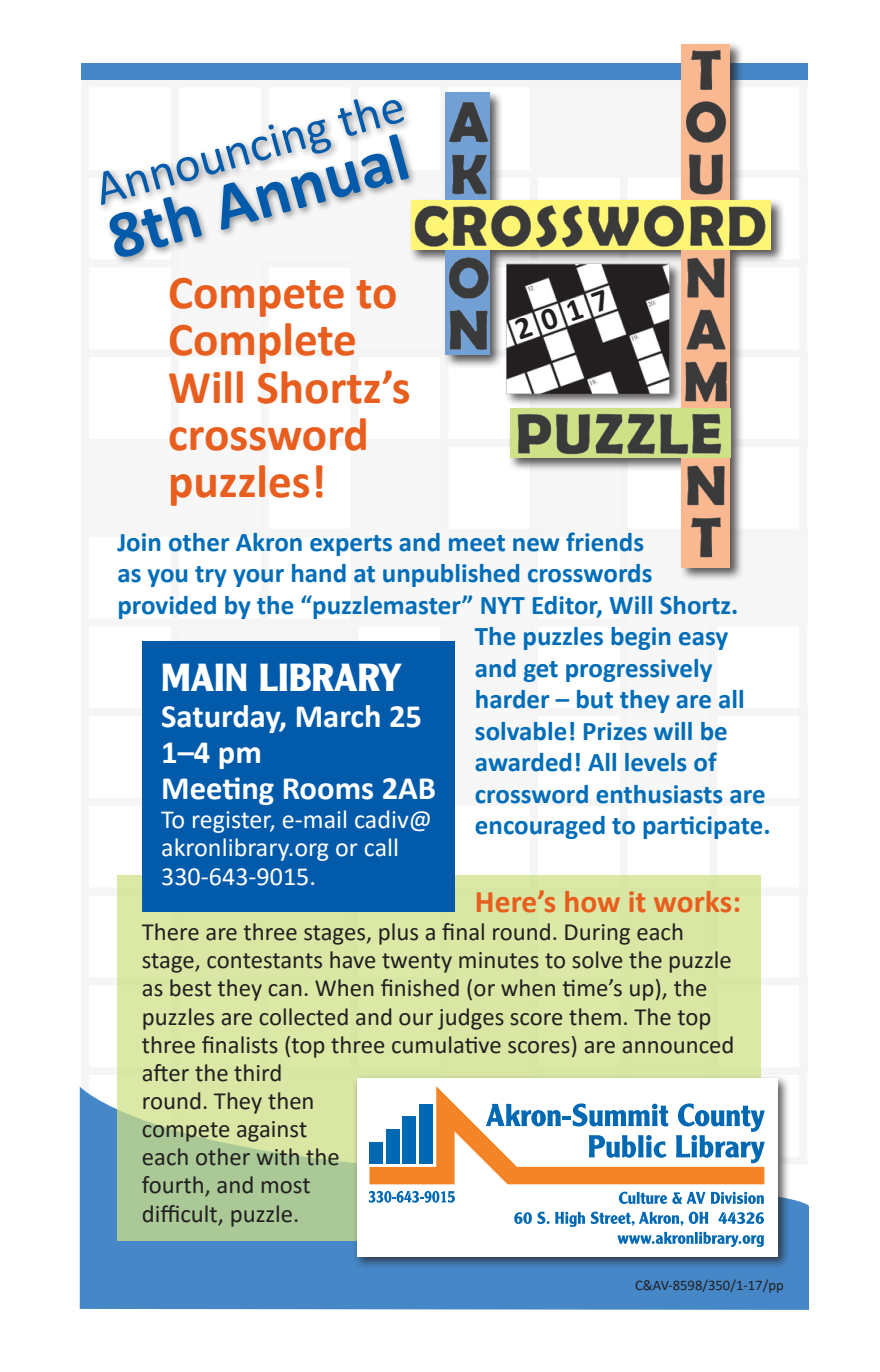
<style>
.page{position:relative;width:880px;height:1372px;background:#fff}
.page>*{position:absolute;margin:0;border:0;box-sizing:border-box;transform-origin:0 0}
.t1{font:700 67.5px "Calibri";color:#015aaa}
.t2{font:49.5px "Calibri";color:#015aaa}
.t3{font:700 47.25px/47.2px "Calibri";color:#e75e1f}
.t4{font:700 38.25px "Clearface Gothic LT Std";color:#fff}
.t5{font:700 32.62px/36px "Calibri";color:#fff}
.t6{font:700 31.5px "Calibri";color:#e75e1f}
.t7{font:700 31.5px "Calibri";color:#231f20}
.t8{font:700 27px "Calibri";color:#006db8}
.t9{font:26.1px/28.8px "Calibri";color:#fff}
.t10{font:24.75px/28.1px "Calibri";color:#231f20}
.t11{font:14.62px "Calibri";color:#231f20}
</style>
<div class="page">
<div style="left:80px;top:1184px;width:729px;height:125px;background:#4587c7"></div>
<div style="left:117px;top:875px;width:643px;height:365px;background:#aac997"></div>
<div style="left:353px;top:1074px;width:437px;height:195px;background:#231f20;opacity:.75"></div>
<div style="left:357px;top:1078px;width:420px;height:178px;background:#fff"></div>
<svg style="left:619px;top:1191px;width:86px;height:12px"></svg>
<svg style="left:711px;top:1191px;width:53px;height:12px"></svg>
<svg style="left:514px;top:1211px;width:35px;height:12px"></svg>
<svg style="left:555px;top:1211px;width:30px;height:15px"></svg>
<svg style="left:591px;top:1211px;width:117px;height:14px"></svg>
<svg style="left:718px;top:1212px;width:46px;height:11px"></svg>
<svg style="left:617px;top:1231px;width:147px;height:15px"></svg>
<svg style="left:369px;top:1190px;width:86px;height:12px"></svg>
<svg style="left:79px;top:875px;width:711px;height:309px"></svg>
<div style="left:81px;top:64px;width:726px;height:16px;background:#4587c7"></div>
<img style="left:382px;top:43px;width:426px;height:534px">
<div style="left:97px;top:96px;width:320px;height:170px;background:#231f20;opacity:.47"></div>
<div style="left:142px;top:640px;width:313px;height:271px;background:#015aaa"></div>
<p class="t2" style="left:87px;top:155px;width:320px;rotate:-15deg">Announcing the</p>
<p class="t1" style="left:96px;top:193px;width:310px;rotate:-16deg">8th Annual</p>
<p class="t3" style="left:168px;top:267px;width:244px">Compete to<br>Complete<br>Will Shortz’s crossword puzzles!</p>
<p class="t7" style="left:509px;top:309px;width:99px;rotate:-19deg">2 0 1 7</p>
<p class="t8" style="left:117px;top:522px;width:528px">Join other Akron experts and meet new friends</p>
<p class="t8" style="left:117px;top:554px;width:537px">as you try your hand at unpublished crosswords</p>
<p class="t8" style="left:117px;top:585px;width:622px">provided by the “puzzlemaster” NYT Editor, Will Shortz.</p>
<p class="t8" style="left:475px;top:617px;width:255px">The puzzles begin easy</p>
<p class="t8" style="left:475px;top:648px;width:239px">and get progressively</p>
<p class="t8" style="left:475px;top:680px;width:271px">harder – but they are all</p>
<p class="t8" style="left:475px;top:711px;width:254px">solvable! Prizes will be</p>
<p class="t8" style="left:475px;top:743px;width:243px">awarded! All levels of</p>
<p class="t8" style="left:475px;top:774px;width:292px">crossword enthusiasts are</p>
<p class="t8" style="left:475px;top:806px;width:297px">encouraged to participate.</p>
<p class="t4" style="left:161px;top:655px;width:242px">MAIN LIBRARY</p>
<p class="t5" style="left:161px;top:697px;width:262px">Saturday, March 25<br>1–4 pm</p>
<p class="t5" style="left:161px;top:768px;width:277px">Meeting Rooms 2AB</p>
<p class="t9" style="left:161px;top:803px;width:273px">To register, e-mail cadiv@ akronlibrary.org or call<br>330-643-9015.</p>
<p class="t6" style="left:475px;top:879px;width:268px">Here’s how it works:</p>
<p class="t10" style="left:142px;top:917px;width:594px">There are three stages, plus a final round. During each stage, contestants have twenty minutes to solve the puzzle as best they can. When finished (or when time’s up), the puzzles are collected and our judges score them. The top three finalists (top three cumulative scores) are announced after the third<br>round. They then<br>compete against<br>each other with the<br>fourth, and most<br>difficult, puzzle.</p>
<p class="t11" style="left:635px;top:1274px;width:150px">C&amp;AV-8598/350/1-17/pp</p>
</div>
